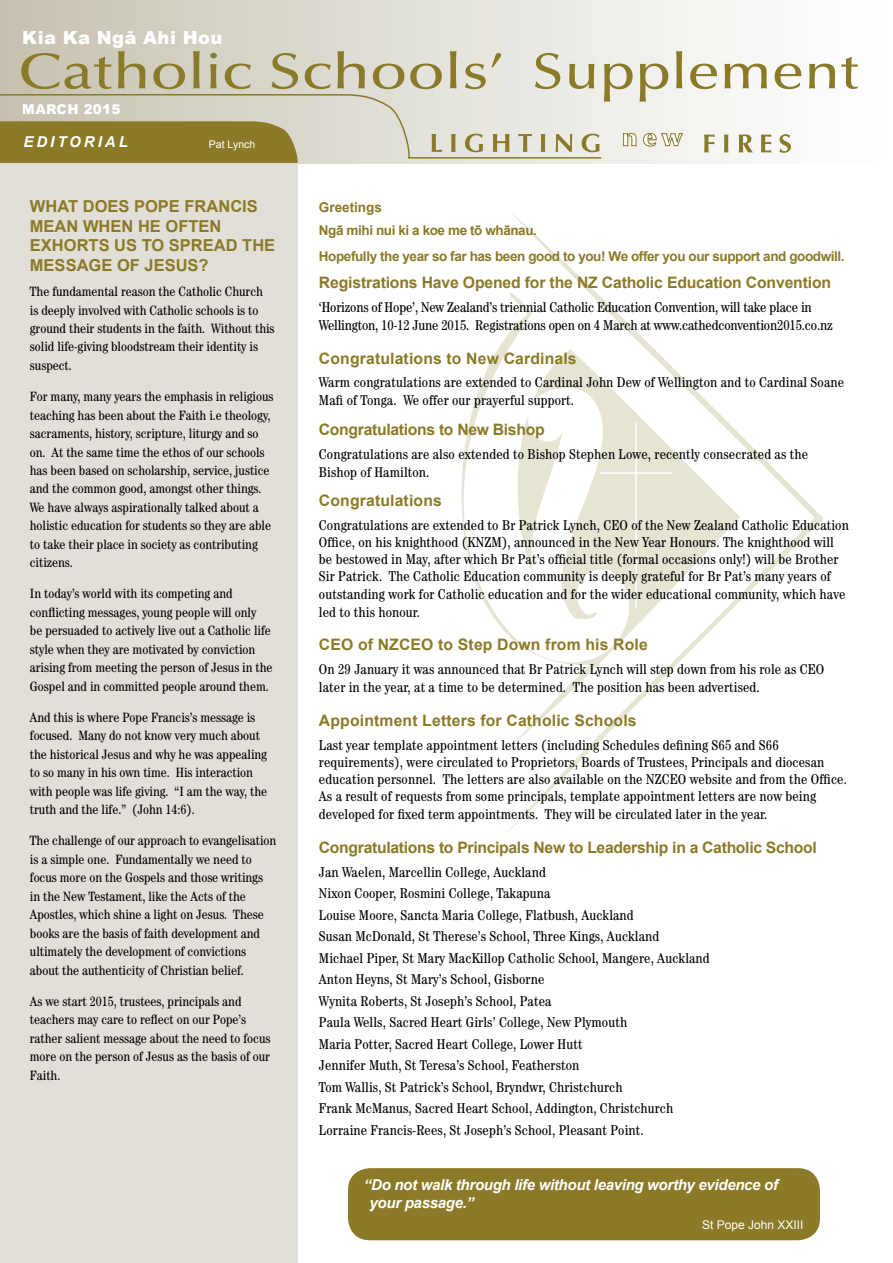
<style>
.page{position:relative;width:893px;height:1263px;background:#fff}
.page>*{position:absolute;margin:0;border:0;box-sizing:border-box;transform-origin:0 0}
.t1{font:900 18px "Arial";letter-spacing:.02em;color:#fff}
.t2{font:700 16.5px/19.8px "Arial";color:#8b7a27}
.t3{font:700 15.75px "Arial";letter-spacing:-.01em;color:#8b7a27}
.t4{font:700 15.75px "Arial";letter-spacing:.01em;color:#8b7a27}
.t5{font:italic 700 15px/18px "Arial";letter-spacing:-.02em;color:#fff}
.t6{font:italic 700 15px "Arial";letter-spacing:.2em;color:#fff}
.t7{font:condensed 14.25px/21.5px "Century Std";letter-spacing:.01em;color:#000}
.t8{font:condensed 14.25px/18px "Century Std";letter-spacing:-.01em;color:#000}
.t9{font:condensed 13.5px/18.5px "Century Std";color:#000}
.t10{font:700 13.5px/22.5px "Arial";letter-spacing:-.03em;color:#8b7a27}
.t11{font:900 13.5px "Arial";letter-spacing:.02em;color:#fff}
.t12{font:12px "Arial";color:#fff}
.t13{font:10.5px "Arial";color:#fff}
.s1{font-size:15px}
</style>
<div class="page">
<div style="left:0;top:0;width:893px;height:164px;background:linear-gradient(to right,#c7c3b2,#fff)"></div>
<svg style="left:461px;top:339px;width:44px;height:293px"></svg>
<svg style="left:505px;top:211px;width:319px;height:622px"></svg>
<hr style="left:635px;top:423px;width:2px;height:186px;background:#fff">
<hr style="left:600px;top:472px;width:72px;height:2px;background:#fff">
<svg style="left:0;top:51px;width:858px;height:112px"></svg>
<div style="left:0;top:164px;width:298px;height:1099px;background:#e2dfd8"></div>
<div style="left:349px;top:1169px;width:470px;height:70px;background:#8b7a27;border-radius:21px"></div>
<div style="left:348px;top:1168px;width:472px;height:72px;border:2px solid #8b7a27;border-radius:21px"></div>
<p class="t1" style="left:22px;top:24px;width:202px">Kia Ka Ngā Ahi Hou</p>
<p class="t11" style="left:22px;top:99px;width:100px">MARCH 2015</p>
<p class="t6" style="left:23px;top:132px;width:106px">EDITORIAL</p>
<p class="t13" style="left:209px;top:137px;width:48px">Pat Lynch</p>
<p class="t2" style="left:30px;top:197px;width:247px">WHAT DOES POPE FRANCIS<br>MEAN WHEN HE OFTEN<br>EXHORTS US TO SPREAD THE<br>MESSAGE OF JESUS?</p>
<p class="t9" style="left:30px;top:282px;width:246px">The fundamental reason the Catholic Church is deeply involved with Catholic schools is to ground their students in the faith. Without this solid life-giving bloodstream their identity is suspect.</p>
<p class="t9" style="left:30px;top:387px;width:245px">For many, many years the emphasis in religious teaching has been about the Faith i.e theology, sacraments, history, scripture, liturgy and so on. At the same time the ethos of our schools has been based on scholarship, service, justice and the common good, amongst other things.<br>We have always aspirationally talked about a holistic education for students so they are able to take their place in society as contributing citizens.</p>
<p class="t9" style="left:30px;top:584px;width:244px">In today’s world with its competing and conflicting messages, young people will only<br>be persuaded to actively live out a Catholic life style when they are motivated by conviction arising from meeting the person of Jesus in the Gospel and in committed people around them.</p>
<p class="t9" style="left:30px;top:708px;width:239px">And this is where Pope Francis’s message is focused. Many do not know very much about the historical Jesus and why he was appealing to so many in his own time. His interaction with people was life giving. “I am the way, the truth and the life.” (John 14:6).</p>
<p class="t9" style="left:30px;top:831px;width:248px">The challenge of our approach to evangelisation is a simple one. Fundamentally we need to focus more on the Gospels and those writings in the New Testament, like the Acts of the Apostles, which shine a light on Jesus. These books are the basis of faith development and ultimately the development of convictions about the authenticity of Christian belief.</p>
<p class="t9" style="left:30px;top:992px;width:242px">As we start 2015, trustees, principals and teachers may care to reflect on our Pope’s rather salient message about the need to focus more on the person of Jesus as the basis of our Faith.</p>
<p class="t10" style="left:319px;top:197px;width:220px">Greetings<br>Ngā mihi nui ki a koe me tō whānau.</p>
<p class="t10" style="left:319px;top:246px;width:527px">Hopefully the year so far has been good to you! We offer you our support and goodwill.</p>
<p class="t3" style="left:319px;top:272px;width:514px">Registrations Have Opened for the NZ Catholic Education Convention</p>
<p class="t8" style="left:319px;top:298px;width:515px">‘Horizons of Hope’, New Zealand’s triennial Catholic Education Convention, will take place in<br>Wellington, 10-12 June 2015. Registrations open on 4 March at www.cathedconvention2015.co.nz</p>
<p class="t4" style="left:319px;top:348px;width:259px">Congratulations to New Cardinals</p>
<p class="t7" style="left:319px;top:373px;width:527px;line-height:18px">Warm congratulations are extended to Cardinal John Dew of Wellington and to Cardinal Soane<br>Mafi of Tonga. We offer our prayerful support.</p>
<p class="t3" style="left:319px;top:419px;width:227px">Congratulations to New Bishop</p>
<p class="t7" style="left:319px;top:444px;width:491px;line-height:18px">Congratulations are also extended to Bishop Stephen Lowe, recently consecrated as the<br>Bishop of Hamilton<span class="s1">.</span></p>
<p class="t4" style="left:319px;top:490px;width:124px">Congratulations</p>
<p class="t7" style="left:319px;top:516px;width:531px;line-height:17.4px">Congratulations are extended to Br Patrick Lynch, CEO of the New Zealand Catholic Education Office, on his knighthood (KNZM), announced in the New Year Honours. The knighthood will be bestowed in May, after which Br Pat’s official title (formal occasions only!) will be Brother Sir Patrick. The Catholic Education community is deeply grateful for Br Pat’s many years of outstanding work for Catholic education and for the wider educational community, which have led to this honour.</p>
<p class="t4" style="left:319px;top:634px;width:330px">CEO of NZCEO to Step Down from his Role</p>
<p class="t7" style="left:319px;top:660px;width:507px;line-height:18px">On 29 January it was announced that Br Patrick Lynch will step down from his role as CEO later in the year, at a time to be determined. The position has been advertised.</p>
<p class="t4" style="left:319px;top:710px;width:319px">Appointment Letters for Catholic Schools</p>
<p class="t7" style="left:319px;top:736px;width:529px;line-height:17.4px">Last year template appointment letters (including Schedules defining S65 and S66 requirements), were circulated to Proprietors, Boards of Trustees, Principals and diocesan education personnel. The letters are also available on the NZCEO website and from the Office.<br>As a result of requests from some principals, template appointment letters are now being developed for fixed term appointments. They will be circulated later in the year.</p>
<p class="t3" style="left:319px;top:837px;width:499px">Congratulations to Principals New to Leadership in a Catholic School</p>
<p class="t7" style="left:319px;top:861px;width:392px">Jan Waelen, Marcellin College, Auckland<br>Nixon Cooper, Rosmini College, Takapuna<br>Louise Moore, Sancta Maria College, Flatbush, Auckland<br>Susan McDonald, St Therese’s School, Three Kings, Auckland<br>Michael Piper, St Mary MacKillop Catholic School, Mangere, Auckland Anton Heyns, St Mary’s School, Gisborne<br>Wynita Roberts, St Joseph’s School, Patea<br>Paula Wells, Sacred Heart Girls’ College, New Plymouth<br>Maria Potter, Sacred Heart College, Lower Hutt<br>Jennifer Muth, St Teresa’s School, Featherston<br>Tom Wallis, St Patrick’s School, Bryndwr, Christchurch<br>Frank McManus, Sacred Heart School, Addington, Christchurch Lorraine Francis-Rees, St Joseph’s School, Pleasant Point.</p>
<p class="t5" style="left:370px;top:1176px;width:410px;text-indent:-6px">“Do not walk through life without leaving worthy evidence of your passage.”</p>
<p class="t12" style="left:702px;top:1216px;width:103px">St Pope John XXIII</p>
</div>
